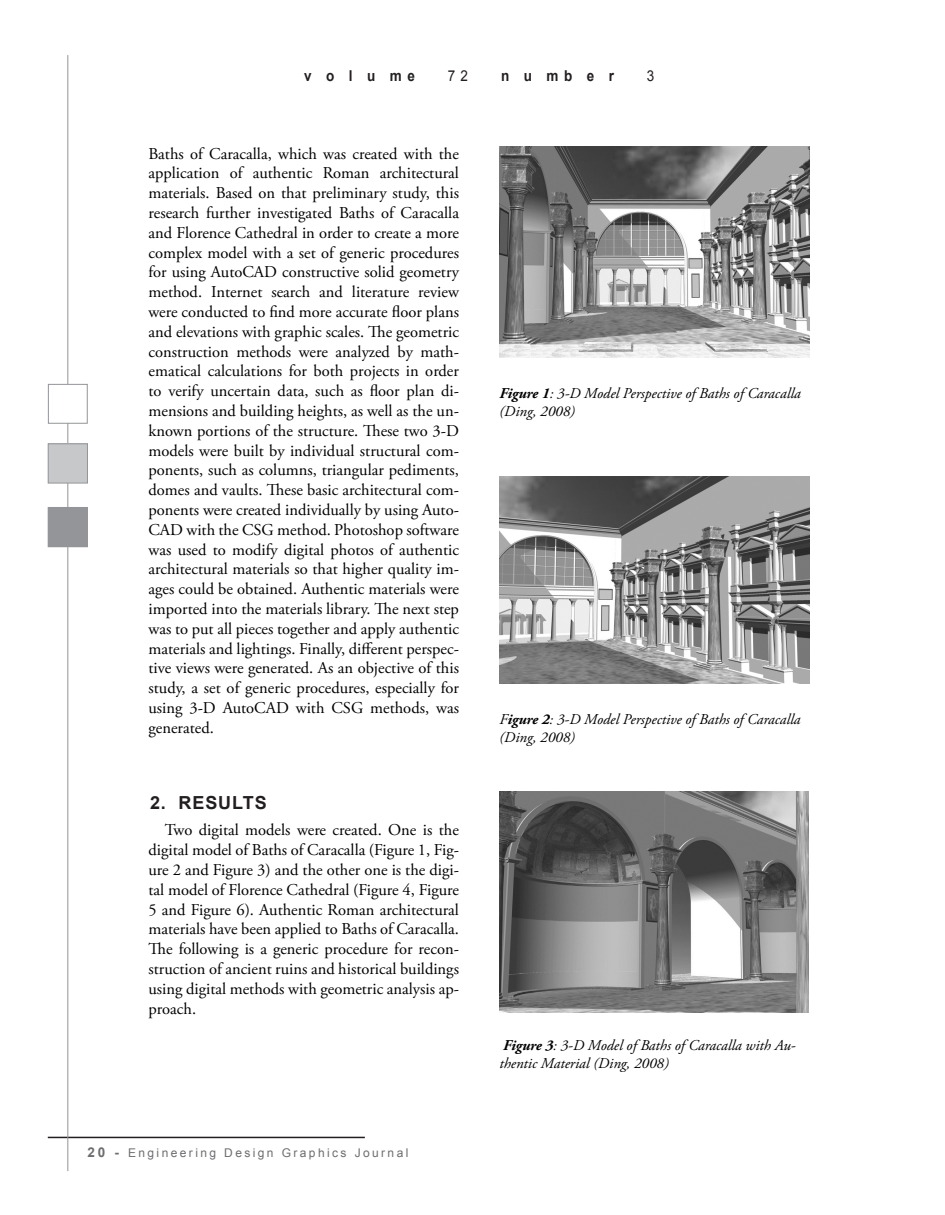
<style>
.page{position:relative;width:945px;height:1215px;background:#fff}
.page>*{position:absolute;margin:0;border:0;box-sizing:border-box;transform-origin:0 0}
.t1{font:700 18px "Arial";letter-spacing:.05em;color:#231f20}
.t2{font:16.5px/19.8px "Adobe Garamond Pro";color:#000;text-align:justify}
.t3{font:italic 15px/18px "Adobe Garamond Pro";color:#000}
.t4{font:700 15px "Arial";color:#231f20;scale:.9 1}
.t5{font:15px "Arial";color:#231f20;scale:.9 1}
.t6{font:12px "Arial";letter-spacing:.2em;color:#6c6d70}
.s1{font-weight:700;font-size:13.5px}
.s2{font-weight:700}
</style>
<div class="page">
<hr style="left:48px;top:1137px;width:317px;height:1px;background:#231f20">
<hr style="left:68px;top:55px;width:1px;height:1116px;background:#939598">
<div style="left:48px;top:507px;width:39px;height:40px;background:#939598"></div>
<div style="left:48px;top:507px;width:40px;height:40px;border:1px solid #939598"></div>
<div style="left:48px;top:444px;width:39px;height:39px;background:#c7c8ca"></div>
<div style="left:48px;top:443px;width:40px;height:40px;border:1px solid #939598"></div>
<div style="left:48px;top:384px;width:39px;height:39px;background:#fff"></div>
<div style="left:48px;top:384px;width:40px;height:40px;border:1px solid #939598"></div>
<img style="left:500px;top:147px;width:310px;height:211px">
<img style="left:500px;top:477px;width:310px;height:207px">
<img style="left:500px;top:792px;width:309px;height:220px">
<p class="t4" style="left:304px;top:67px;width:125px">v o l u m e</p>
<p class="t5" style="left:448px;top:67px;width:24px">7 2</p>
<p class="t4" style="left:501px;top:67px;width:127px">n u m b e r</p>
<p class="t5" style="left:647px;top:67px;width:10px">3</p>
<p class="t2" style="left:148px;top:145px;width:312px">Baths of Caracalla, which was created with the application of authentic Roman architectural materials. Based on that preliminary study, this research further investigated Baths of Caracalla and Florence Cathedral in order to create a more complex model with a set of generic procedures for using AutoCAD constructive solid geometry method. Internet search and literature review were conducted to find more accurate floor plans and elevations with graphic scales. The geometric construction methods were analyzed by math&shy;ematical calculations for both projects in order to verify uncertain data, such as floor plan di&shy;mensions and building heights, as well as the un&shy;known portions of the structure. These two 3-D models were built by individual structural com&shy;ponents, such as columns, triangular pediments, domes and vaults. These basic architectural com&shy;ponents were created individually by using Auto-CAD with the CSG method. Photoshop software was used to modify digital photos of authentic architectural materials so that higher quality im&shy;ages could be obtained. Authentic materials were imported into the materials library. The next step was to put all pieces together and apply authentic materials and lightings. Finally, different perspec&shy;tive views were generated. As an objective of this study, a set of generic procedures, especially for using 3-D AutoCAD with CSG methods, was generated.</p>
<p class="t1" style="left:150px;top:793px;width:118px">2. RESULTS</p>
<p class="t2" style="left:149px;top:822px;width:312px;text-indent:16px">Two digital models were created. One is the digital model of Baths of Caracalla (Figure 1, Fig&shy;ure 2 and Figure 3) and the other one is the digi&shy;tal model of Florence Cathedral (Figure 4, Figure 5 and Figure 6). Authentic Roman architectural materials have been applied to Baths of Caracalla.<br>The following is a generic procedure for recon&shy;struction of ancient ruins and historical buildings using digital methods with geometric analysis ap&shy;proach.</p>
<p class="t6" style="left:88px;top:1146px;width:322px"><span class="s1">20 -</span> Engineering Design Graphics Journal</p>
<p class="t3" style="left:500px;top:386px;width:303px"><span class="s2">Figure 1</span>: 3-D Model Perspective of Baths of Caracalla (Ding, 2008)</p>
<p class="t3" style="left:500px;top:711px;width:303px">F<span class="s2">igure 2</span>: 3-D Model Perspective of Baths of Caracalla (Ding, 2008)</p>
<p class="t3" style="left:500px;top:1037px;width:298px"><span class="s2">Figure 3</span>: 3-D Model of Baths of Caracalla with Au&shy;thentic Material (Ding, 2008)</p>
</div>
